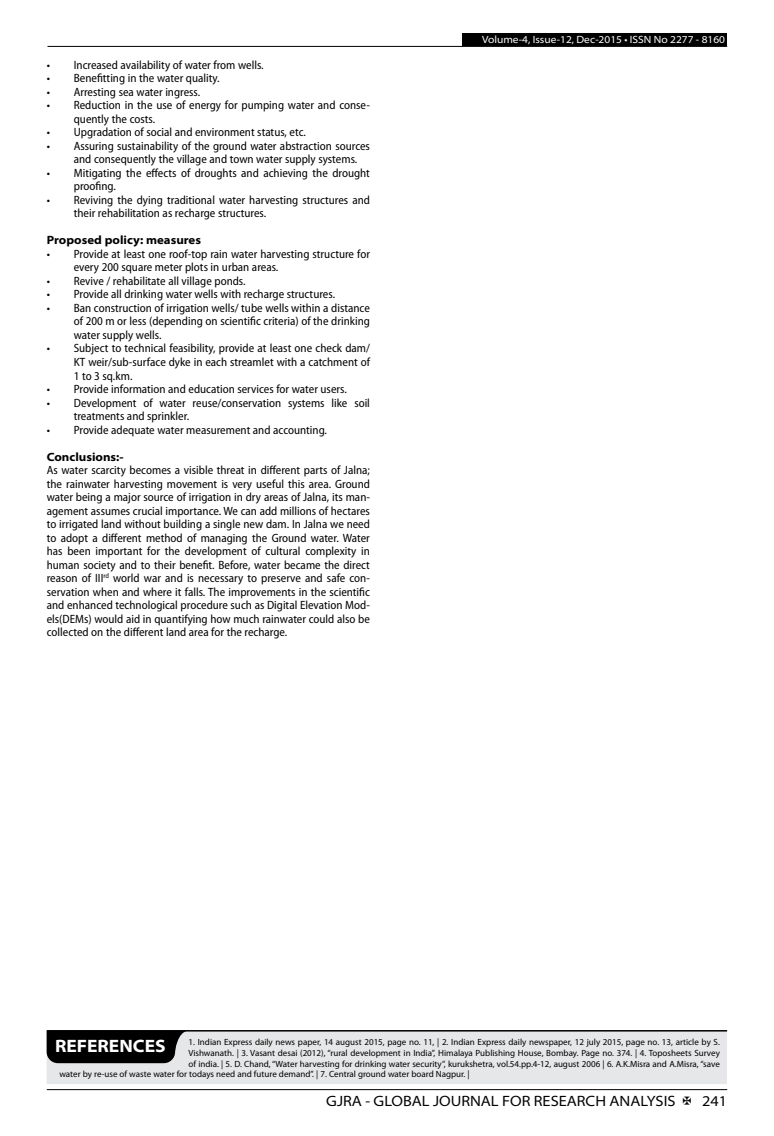
<style>
.page{position:relative;width:774px;height:1136px;background:#fff}
.page>*{position:absolute;margin:0;border:0;box-sizing:border-box;transform-origin:0 0}
.t1{font:700 semi-expanded 18px "Myriad Pro";color:#fff}
.t2{font:semi-expanded 15px "Myriad Pro";color:#000}
.t3{font:semi-condensed 12px/13.5px "Myriad Pro";color:#000}
.t4{font:700 semi-expanded 12px "Myriad Pro";color:#000}
.t5{font:semi-expanded 10.5px "Myriad Pro";color:#fff}
.t6{font:9px "Myriad Pro";color:#000}
</style>
<div class="page">
<hr style="left:47px;top:1089px;width:680px;height:1px;background:#000">
<div style="left:462px;top:33px;width:265px;height:13px;background:#000"></div>
<hr style="left:47px;top:46px;width:680px;height:1px;background:#000">
<div style="left:47px;top:1030px;width:680px;height:53px;background:#e6e7e8"></div>
<hr style="left:47px;top:1029px;width:679px;height:2px;background:#000">
<svg style="left:47px;top:1030px;width:141px;height:33px;background:#131313"></svg>
<p class="t3" style="left:47px;top:58px;width:218px">• Increased availability of water from wells.</p>
<p class="t3" style="left:47px;top:72px;width:174px">• Benefitting in the water quality.</p>
<p class="t3" style="left:47px;top:85px;width:155px">• Arresting sea water ingress.</p>
<p class="t3" style="left:74px;top:99px;width:298px;text-indent:-27px">• Reduction in the use of energy for pumping water and conse&shy;quently the costs.</p>
<p class="t3" style="left:47px;top:126px;width:261px">• Upgradation of social and environment status, etc.</p>
<p class="t3" style="left:74px;top:139px;width:298px;text-indent:-27px">• Assuring sustainability of the ground water abstraction sources and consequently the village and town water supply systems.</p>
<p class="t3" style="left:74px;top:166px;width:298px;text-indent:-27px">• Mitigating the effects of droughts and achieving the drought proofing.</p>
<p class="t3" style="left:74px;top:193px;width:298px;text-indent:-27px">• Reviving the dying traditional water harvesting structures and their rehabilitation as recharge structures.</p>
<p class="t4" style="left:47px;top:233px;width:156px">Proposed policy: measures</p>
<p class="t3" style="left:74px;top:247px;width:298px;text-indent:-27px">• Provide at least one roof-top rain water harvesting structure for every 200 square meter plots in urban areas.</p>
<p class="t3" style="left:47px;top:274px;width:200px">• Revive / rehabilitate all village ponds.</p>
<p class="t3" style="left:47px;top:288px;width:290px">• Provide all drinking water wells with recharge structures.</p>
<p class="t3" style="left:74px;top:301px;width:298px;text-align:justify;text-indent:-27px">• Ban construction of irrigation wells/ tube wells within a distance of 200 m or less (depending on scientific criteria) of the drinking water supply wells.</p>
<p class="t3" style="left:74px;top:342px;width:298px;text-align:justify;text-indent:-27px">• Subject to technical feasibility, provide at least one check dam/ KT weir/sub-surface dyke in each streamlet with a catchment of 1 to 3 sq.km.</p>
<p class="t3" style="left:47px;top:382px;width:302px">• Provide information and education services for water users.</p>
<p class="t3" style="left:74px;top:396px;width:298px;text-indent:-27px">• Development of water reuse/conservation systems like soil treatments and sprinkler.</p>
<p class="t3" style="left:47px;top:423px;width:282px">• Provide adequate water measurement and accounting.</p>
<p class="t4" style="left:47px;top:449px;width:78px">Conclusions:-</p>
<p class="t3" style="left:47px;top:463px;width:325px;text-align:justify">As water scarcity becomes a visible threat in different parts of Jalna; the rainwater harvesting movement is very useful this area. Ground water being a major source of irrigation in dry areas of Jalna, its man&shy;agement assumes crucial importance. We can add millions of hectares to irrigated land without building a single new dam. In Jalna we need to adopt a different method of managing the Ground water. Water has been important for the development of cultural complexity in human society and to their benefit. Before, water became the direct reason of III<sup>rd</sup> world war and is necessary to preserve and safe con&shy;servation when and where it falls. The improvements in the scientific and enhanced technological procedure such as Digital Elevation Mod&shy;els(DEMs) would aid in quantifying how much rainwater could also be collected on the different land area for the recharge.</p>
<p class="t5" style="left:482px;top:34px;width:244px">Volume-4, Issue-12, Dec-2015 • ISSN No 2277 - 8160</p>
<h1 class="t1" style="left:55px;top:1035px;width:112px">REFERENCES</h1>
<p class="t6" style="left:188px;top:1037px;width:533px">1. Indian Express daily news paper, 14 august 2015, page no. 11, | 2. Indian Express daily newspaper, 12 july 2015, page no. 13, article by S.</p>
<p class="t6" style="left:188px;top:1047px;width:533px">Vishwanath. | 3. Vasant desai (2012), “rural development in India”, Himalaya Publishing House, Bombay. Page no. 374. | 4. Toposheets Survey</p>
<p class="t6" style="left:188px;top:1058px;width:533px">of india. | 5. D. Chand, “Water harvesting for drinking water security”, kurukshetra, vol.54.pp.4-12, august 2006 | 6. A.K.Misra and A.Misra, “save</p>
<p class="t6" style="left:59px;top:1068px;width:412px">water by re-use of waste water for todays need and future demand”. | 7. Central ground water board Nagpur. |</p>
<p class="t2" style="left:326px;top:1092px;width:351px">GJRA - GLOBAL JOURNAL FOR RESEARCH ANALYSIS</p>
<p class="t2" style="left:702px;top:1092px;width:27px">241</p>
</div>
